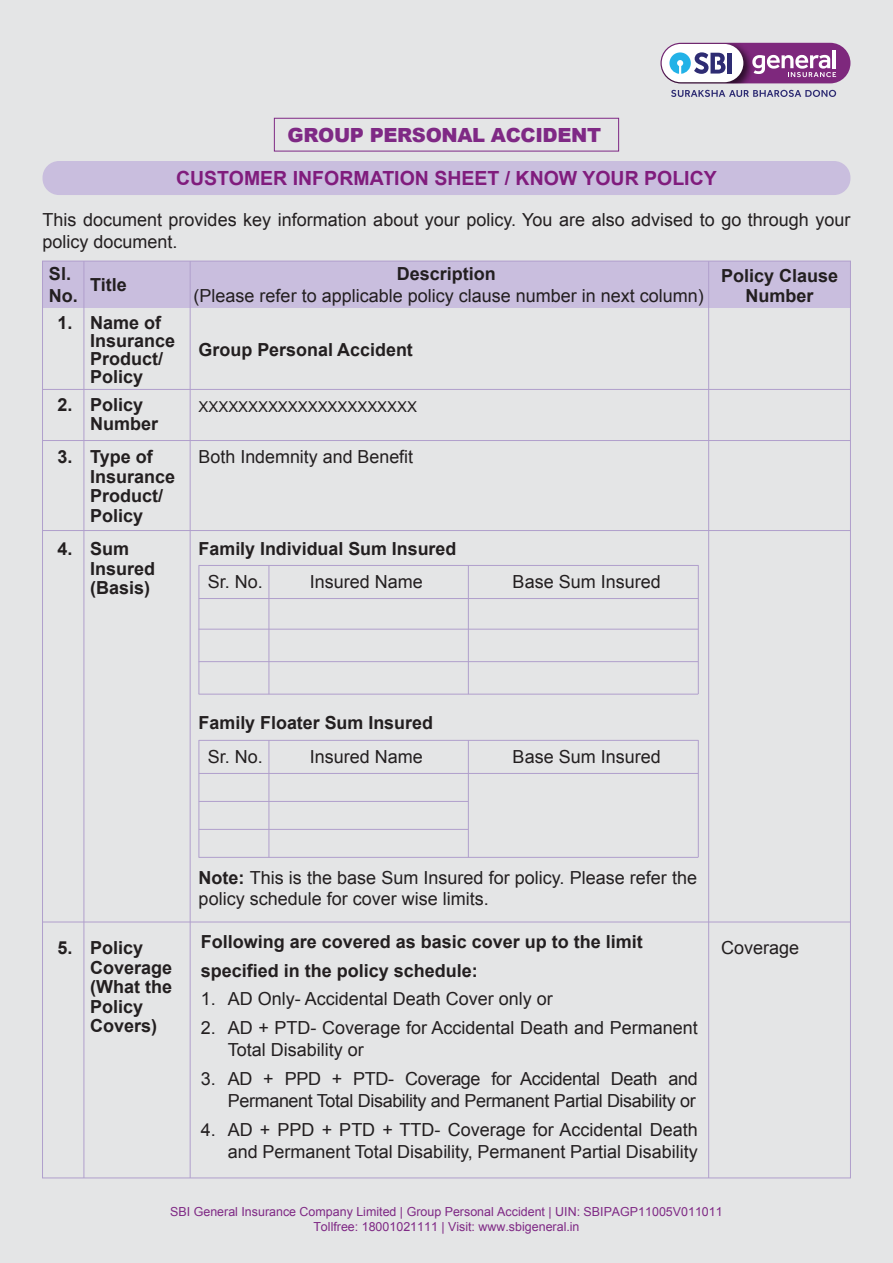
<style>
.page{position:relative;width:893px;height:1263px;background:#e4e5e6}
.page>*{position:absolute;margin:0;border:0;box-sizing:border-box;transform-origin:0 0}
.t1{font:700 19.5px "Arial";color:#801c7d}
.t2{font:900 19.5px "Arial";letter-spacing:-.02em;color:#7f2985}
.t3{font:18px/22.5px "Arial";color:#231f20}
.t4{font:700 18px/19.5px "Arial";color:#231f20}
.t5{font:18px/22.5px "Arial";letter-spacing:-.02em;color:#231f20;text-align:right}
.t6{font:15px "Arial";color:#231f20}
.t7{font:12.45px/15px "Arial";color:#7f2985;text-align:center}
.s1{font-weight:700}
</style>
<div class="page">
<div style="left:660px;top:43px;width:190px;height:40px;background:#7e287d;border-radius:20px"></div>
<img style="left:660px;top:43px;width:92px;height:40px">
<div style="left:662px;top:44px;width:81px;height:38px;background:#fff;border-radius:19px"></div>
<svg style="left:669px;top:52px;width:56px;height:22px"></svg>
<hr style="left:728px;top:53px;width:4px;height:21px;background:#2e2c73">
<hr style="left:833px;top:50px;width:3px;height:18px;background:#fff">
<svg style="left:752px;top:55px;width:84px;height:22px"></svg>
<svg style="left:671px;top:90px;width:165px;height:7px"></svg>
<div style="left:274px;top:118px;width:345px;height:33px;border:1px solid #7f2985"></div>
<hr style="left:43px;top:389px;width:807px;height:1px;background:#b09fcc">
<hr style="left:43px;top:440px;width:807px;height:1px;background:#b09fcc">
<hr style="left:43px;top:530px;width:807px;height:1px;background:#b09fcc">
<hr style="left:43px;top:922px;width:807px;height:1px;background:#b09fcc">
<hr style="left:199px;top:598px;width:499px;height:1px;background:#b09fcc">
<hr style="left:199px;top:565px;width:499px;height:1px;background:#b09fcc">
<hr style="left:269px;top:565px;width:1px;height:129px;background:#b09fcc">
<hr style="left:199px;top:565px;width:1px;height:129px;background:#b09fcc">
<hr style="left:468px;top:565px;width:1px;height:129px;background:#b09fcc">
<hr style="left:698px;top:565px;width:1px;height:129px;background:#b09fcc">
<hr style="left:199px;top:629px;width:499px;height:1px;background:#b09fcc">
<hr style="left:199px;top:661px;width:499px;height:1px;background:#b09fcc">
<hr style="left:199px;top:694px;width:499px;height:1px;background:#b09fcc">
<hr style="left:199px;top:773px;width:499px;height:1px;background:#b09fcc">
<hr style="left:199px;top:801px;width:269px;height:1px;background:#b09fcc">
<hr style="left:199px;top:829px;width:269px;height:1px;background:#b09fcc">
<hr style="left:199px;top:740px;width:499px;height:1px;background:#b09fcc">
<hr style="left:269px;top:740px;width:1px;height:117px;background:#b09fcc">
<hr style="left:199px;top:740px;width:1px;height:117px;background:#b09fcc">
<hr style="left:468px;top:740px;width:1px;height:117px;background:#b09fcc">
<hr style="left:698px;top:740px;width:1px;height:117px;background:#b09fcc">
<hr style="left:199px;top:857px;width:499px;height:1px;background:#b09fcc">
<div style="left:43px;top:261px;width:807px;height:47px;background:#c9bede"></div>
<div style="left:43px;top:161px;width:807px;height:34px;background:#c9bede;border-radius:17px"></div>
<hr style="left:708px;top:261px;width:1px;height:917px;background:#b09fcc">
<hr style="left:190px;top:261px;width:1px;height:917px;background:#b09fcc">
<hr style="left:83px;top:261px;width:1px;height:917px;background:#b09fcc">
<p class="t2" style="left:287px;top:120px;width:315px">GROUP PERSONAL ACCIDENT</p>
<p class="t1" style="left:176px;top:165px;width:542px">CUSTOMER INFORMATION SHEET / KNOW YOUR POLICY</p>
<p class="t3" style="left:43px;top:209px;width:809px;line-height:21.6px">This document provides key information about your policy. You are also advised to go through your policy document.</p>
<p class="t4" style="left:49px;top:263px;width:30px;line-height:21.6px">Sl.<br>No.</p>
<p class="t4" style="left:90px;top:276px;width:38px">Title</p>
<p class="t4" style="left:721px;top:266px;width:119px;text-align:center">Policy Clause<br>Number</p>
<p class="t4" style="left:397px;top:264px;width:101px">Description</p>
<p class="t3" style="left:194px;top:284px;width:512px">(Please refer to applicable policy clause number in next column)</p>
<p class="t4" style="left:57px;top:313px;width:17px">1.</p>
<p class="t4" style="left:90px;top:314px;width:87px;line-height:18px">Name of<br>Insurance<br>Product/<br>Policy</p>
<p class="t4" style="left:199px;top:340px;width:216px">Group Personal Accident</p>
<p class="t4" style="left:58px;top:395px;width:17px">2.</p>
<p class="t4" style="left:58px;top:447px;width:17px">3.</p>
<p class="t4" style="left:90px;top:395px;width:70px">Policy<br>Number</p>
<p class="t4" style="left:90px;top:447px;width:87px">Type of<br>Insurance<br>Product/<br>Policy</p>
<p class="t6" style="left:199px;top:397px;width:220px">XXXXXXXXXXXXXXXXXXXXXX</p>
<p class="t3" style="left:199px;top:446px;width:216px">Both Indemnity and Benefit</p>
<p class="t4" style="left:58px;top:539px;width:17px">4.</p>
<p class="t4" style="left:90px;top:539px;width:67px">Sum<br>Insured (Basis)</p>
<p class="t4" style="left:199px;top:539px;width:259px">Family Individual Sum Insured</p>
<p class="t3" style="left:208px;top:571px;width:57px">Sr. No.</p>
<p class="t3" style="left:310px;top:571px;width:115px">Insured Name</p>
<p class="t3" style="left:513px;top:571px;width:150px">Base Sum Insured</p>
<p class="t4" style="left:199px;top:713px;width:236px">Family Floater Sum Insured</p>
<p class="t3" style="left:208px;top:745px;width:57px">Sr. No.</p>
<p class="t3" style="left:310px;top:745px;width:115px">Insured Name</p>
<p class="t3" style="left:513px;top:745px;width:150px">Base Sum Insured</p>
<p class="t4" style="left:58px;top:938px;width:17px">5.</p>
<p class="t4" style="left:90px;top:938px;width:84px">Policy<br>Coverage (What the<br>Policy<br>Covers)</p>
<p class="t3" style="left:199px;top:867px;width:500px;line-height:21px"><span class="s1">Note:</span> This is the base Sum Insured for policy. Please refer the policy schedule for cover wise limits.</p>
<p class="t4" style="left:201px;top:928px;width:444px;line-height:28.5px">Following are covered as basic cover up to the limit specified in the policy schedule:</p>
<p class="t3" style="left:201px;top:988px;width:354px">1. AD Only- Accidental Death Cover only or</p>
<p class="t3" style="left:228px;top:1016px;width:471px;text-indent:-27px">2. AD + PTD- Coverage for Accidental Death and Permanent<br>Total Disability or</p>
<p class="t5" style="left:201px;top:1067px;width:498px">3. AD + PPD + PTD- Coverage for Accidental Death and<br>Permanent Total Disability and Permanent Partial Disability or</p>
<p class="t3" style="left:201px;top:1118px;width:498px;text-align:right">4. AD + PPD + PTD + TTD- Coverage for Accidental Death and Permanent Total Disability, Permanent Partial Disability</p>
<p class="t3" style="left:721px;top:937px;width:80px">Coverage</p>
<p class="t7" style="left:170px;top:1204px;width:554px">SBI General Insurance Company Limited | Group Personal Accident | UIN: SBIPAGP11005V011011<br>Tollfree: 18001021111 | Visit: www.sbigeneral.in</p>
</div>
